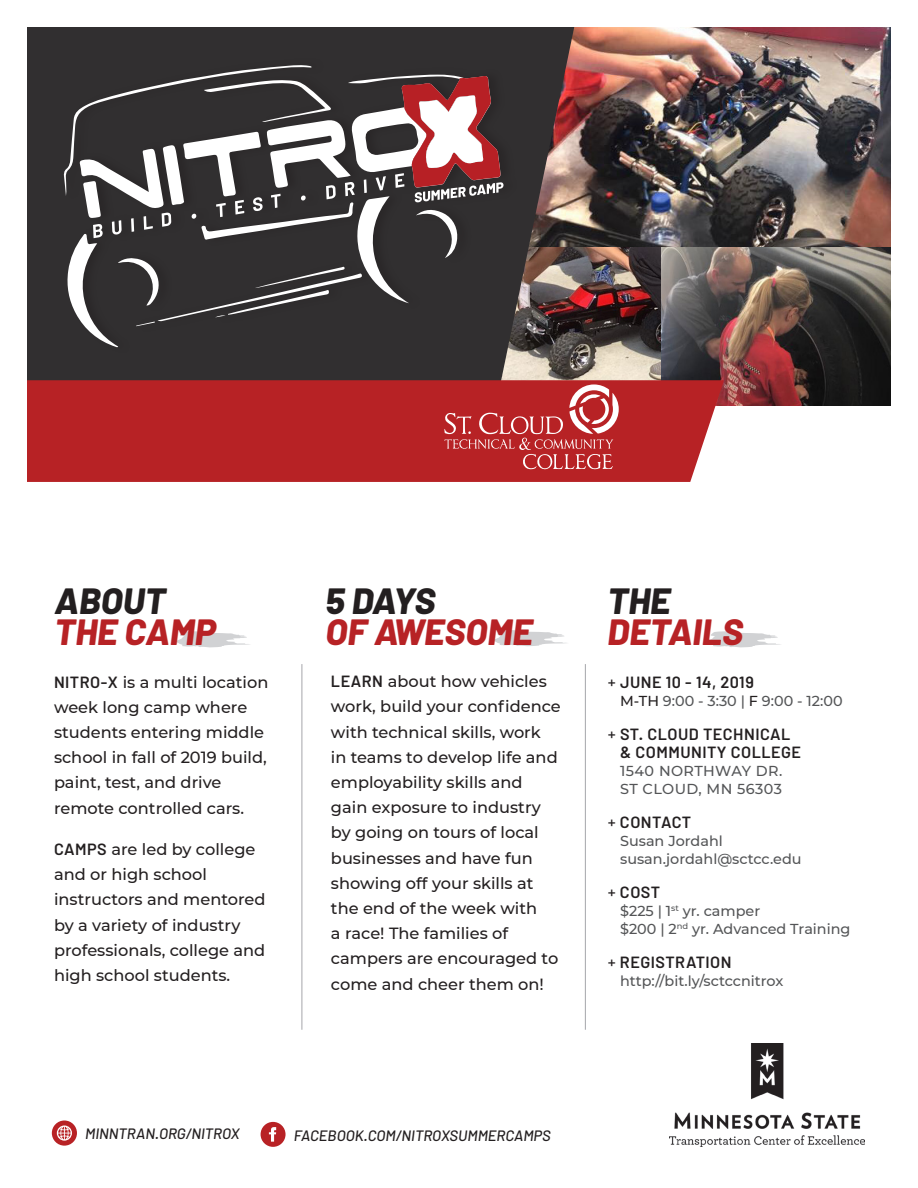
<style>
.page{position:relative;width:918px;height:1188px;background:#fff}
.page>*{position:absolute;margin:0;border:0;box-sizing:border-box;transform-origin:0 0}
.t1{font:italic 800 36.45px "Barlow";color:#b72225}
.t2{font:italic 800 36.45px "Barlow";color:#231f20}
.t3{font:500 16.2px/25.2px "Montserrat";color:#231f20}
.t4{font:600 16.2px/18px "Barlow";letter-spacing:.03em;color:#231f20}
.t5{font:italic 500 15px "Barlow";color:#231f20}
.t6{font:500 14.4px/18px "Montserrat";color:#545557}
.t7{font:500 14.4px/18px "Montserrat";letter-spacing:.03em;color:#545557}
.s1{font-family:"Barlow";font-weight:600}
.s2{font-family:"Montserrat";font-weight:500;font-size:15px}
.s3{color:#231f20}
</style>
<div class="page">
<img style="left:580px;top:247px;width:311px;height:159px">
<img style="left:580px;top:27px;width:311px;height:220px">
<svg style="left:52px;top:1120px;width:25px;height:26px"></svg>
<svg style="left:261px;top:1122px;width:25px;height:25px"></svg>
<hr style="left:301px;top:664px;width:1px;height:366px;background:#a5a6aa">
<hr style="left:585px;top:664px;width:1px;height:366px;background:#a5a6aa">
<svg style="left:176px;top:631px;width:74px;height:17px"></svg>
<svg style="left:707px;top:631px;width:74px;height:17px"></svg>
<svg style="left:494px;top:630px;width:72px;height:17px"></svg>
<img style="left:670px;top:1043px;width:194px;height:104px">
<svg style="left:27px;top:27px;width:553px;height:353px;background:#473e3d"></svg>
<div style="left:63px;top:58px;width:454px;height:296px;background:#312f30"></div>
<svg style="left:64px;top:65px;width:439px;height:283px"></svg>
<div style="left:27px;top:380px;width:697px;height:102px;background:#b72225"></div>
<svg style="left:444px;top:384px;width:175px;height:85px;background:#c14143"></svg>
<p class="t2" style="left:55px;top:578px;width:113px">ABOUT</p>
<p class="t1" style="left:55px;top:610px;width:163px">THE CAMP</p>
<p class="t3" style="left:54px;top:669px;width:216px"><span class="s1">NITRO-X</span> is a multi location week long camp where students entering middle school in fall of 2019 build, paint, test, and drive remote controlled cars.</p>
<p class="t3" style="left:54px;top:836px;width:213px"><span class="s1">CAMPS</span> are led by college and or high school instructors and mentored by a variety of industry professionals, college and high school students.</p>
<p class="t2" style="left:326px;top:578px;width:111px">5 DAYS</p>
<p class="t1" style="left:326px;top:610px;width:209px">OF AWESOME</p>
<p class="t3" style="left:331px;top:668px;width:231px"><span class="s1">LEARN</span> about how vehicles work, build your confidence with technical skills, work<br>in teams to develop life and employability skills and gain exposure to industry by going on tours of local businesses and have fun showing off your skills at the end of the week with<br>a race! The families of campers are encouraged to come and cheer them on!</p>
<p class="t2" style="left:608px;top:578px;width:65px">THE</p>
<p class="t1" style="left:608px;top:610px;width:137px">DETAILS</p>
<p class="t4" style="left:608px;top:673px;width:148px"><span class="s2">+</span> JUNE 10 - 14, 2019</p>
<p class="t6" style="left:620px;top:691px;width:224px"><span class="s3">M-TH</span> 9:00 - 3:30 | <span class="s3">F</span> 9:00 - 12:00</p>
<p class="t4" style="left:620px;top:725px;width:183px;text-indent:-13px"><span class="s2">+</span> ST. CLOUD TECHNICAL &amp; COMMUNITY COLLEGE</p>
<p class="t7" style="left:620px;top:761px;width:164px">1540 NORTHWAY DR.<br>ST CLOUD, MN 56303</p>
<p class="t4" style="left:608px;top:813px;width:85px"><span class="s2">+</span> CONTACT</p>
<p class="t6" style="left:620px;top:831px;width:183px">Susan Jordahl susan.jordahl@sctcc.edu</p>
<p class="t4" style="left:608px;top:883px;width:54px"><span class="s2">+</span> COST</p>
<p class="t6" style="left:620px;top:902px;width:232px">$225 | 1<sup>st</sup> yr. camper<br>$200 | 2<sup>nd</sup> yr. Advanced Training</p>
<p class="t4" style="left:608px;top:953px;width:126px"><span class="s2">+</span> REGISTRATION</p>
<p class="t6" style="left:620px;top:972px;width:165px">http://bit.ly/sctccnitrox</p>
<p class="t5" style="left:85px;top:1125px;width:156px">MINNTRAN.ORG/NITROX</p>
<p class="t5" style="left:294px;top:1126px;width:258px">FACEBOOK.COM/NITROXSUMMERCAMPS</p>
</div>
